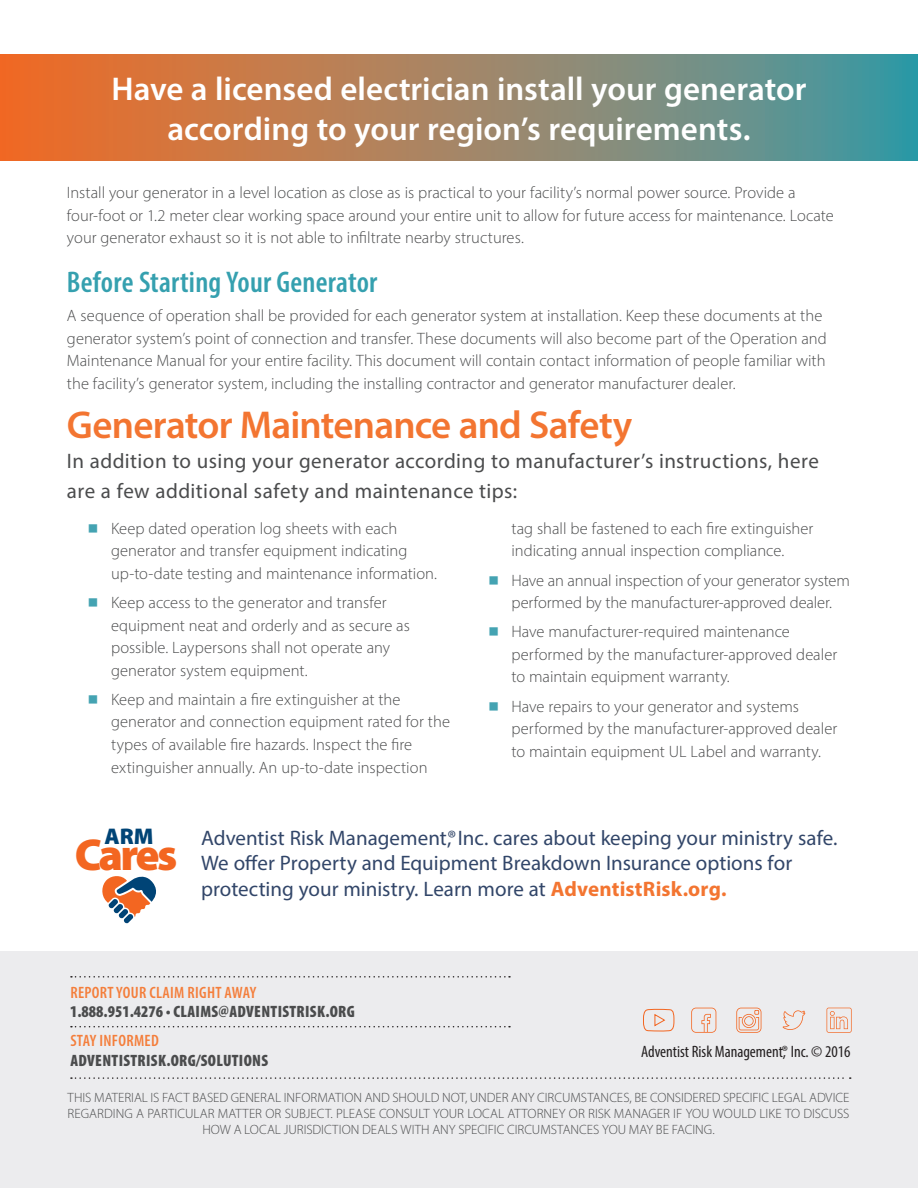
<style>
.page{position:relative;width:918px;height:1188px;background:#fff}
.page>*{position:absolute;margin:0;border:0;box-sizing:border-box;transform-origin:0 0}
.t1{font:900 44.85px "Myriad Pro";letter-spacing:-.065em;color:#f36621}
.t2{font:600 39px "Myriad Pro";letter-spacing:-.02em;color:#f37531}
.t3{font:600 33px/39.8px "Myriad Pro";color:#fff;text-align:center}
.t4{font:600 condensed 30px "Myriad Pro";letter-spacing:.005em;color:#35a0af}
.t5{font:900 22.8px "Myriad Pro";color:#004476}
.t6{font:21px/25.5px "Myriad Pro";color:#324669}
.t7{font:21px/30px "Myriad Pro";letter-spacing:.02em;color:#4b4c4d}
.t8{font:300 16.5px/22.5px "Myriad Pro";color:#4b4c4d}
.t9{font:900 condensed 16.5px "Myriad Pro";letter-spacing:.02em;color:#4b4c4d}
.t10{font:600 condensed 16.5px "Myriad Pro";letter-spacing:.02em;color:#f47e3b}
.t11{font:condensed 16.5px "Myriad Pro";color:#231f20}
.t12{font:300 13.5px/16.2px "Myriad Pro";color:#4b4c4d;text-align:center}
.s1{font-family:"Universal Std Newswith Comm Pi";font-weight:400;color:#44a3b2}
.s2{font-weight:700;color:#f37531}
</style>
<div class="page">
<svg style="left:0;top:54px;width:918px;height:107px;background:#9e8465"></svg>
<div style="left:0;top:951px;width:918px;height:237px;background:#ececee"></div>
<svg style="left:71px;top:976px;width:439px;height:2px"></svg>
<svg style="left:71px;top:1026px;width:439px;height:1px"></svg>
<svg style="left:71px;top:1077px;width:780px;height:2px"></svg>
<svg style="left:102px;top:876px;width:54px;height:48px"></svg>
<svg style="left:736px;top:1008px;width:25px;height:25px"></svg>
<svg style="left:783px;top:1010px;width:22px;height:20px"></svg>
<svg style="left:691px;top:1008px;width:25px;height:25px"></svg>
<svg style="left:827px;top:1008px;width:25px;height:25px"></svg>
<svg style="left:643px;top:1008px;width:32px;height:24px"></svg>
<h3 class="t3" style="left:112px;top:68px;width:697px">Have a licensed electrician install your generator according to your region’s requirements.</h3>
<p class="t8" style="left:67px;top:181px;width:768px">Install your generator in a level location as close as is practical to your facility’s normal power source. Provide a four-foot or 1.2 meter clear working space around your entire unit to allow for future access for maintenance. Locate your generator exhaust so it is not able to infiltrate nearby structures.</p>
<h3 class="t4" style="left:67px;top:264px;width:312px">Before Starting Your Generator</h3>
<p class="t8" style="left:67px;top:304px;width:761px">A sequence of operation shall be provided for each generator system at installation. Keep these documents at the generator system’s point of connection and transfer. These documents will also become part of the Operation and Maintenance Manual for your entire facility. This document will contain contact information of people familiar with the facility’s generator system, including the installing contractor and generator manufacturer dealer.</p>
<h2 class="t2" style="left:67px;top:400px;width:567px">Generator Maintenance and Safety</h2>
<p class="t7" style="left:67px;top:445px;width:753px">In addition to using your generator according to manufacturer’s instructions, here are a few additional safety and maintenance tips:</p>
<p class="t8" style="left:111px;top:517px;width:328px;text-indent:-23px"><span class="s1">◾</span> Keep dated operation log sheets with each generator and transfer equipment indicating up-to-date testing and maintenance information.</p>
<p class="t8" style="left:111px;top:591px;width:300px;text-indent:-23px"><span class="s1">◾</span> Keep access to the generator and transfer equipment neat and orderly and as secure as possible. Laypersons shall not operate any generator system equipment.</p>
<p class="t8" style="left:111px;top:688px;width:341px;text-indent:-23px"><span class="s1">◾</span> Keep and maintain a fire extinguisher at the generator and connection equipment rated for the types of available fire hazards. Inspect the fire extinguisher annually. An up-to-date inspection</p>
<p class="t8" style="left:512px;top:517px;width:303px">tag shall be fastened to each fire extinguisher indicating annual inspection compliance.</p>
<p class="t8" style="left:489px;top:569px;width:363px;text-align:center"><span class="s1">◾</span> Have an annual inspection of your generator system performed by the manufacturer-approved dealer.</p>
<p class="t8" style="left:512px;top:621px;width:327px;text-indent:-23px"><span class="s1">◾</span> Have manufacturer-required maintenance performed by the manufacturer-approved dealer to maintain equipment warranty.</p>
<p class="t8" style="left:512px;top:695px;width:327px;text-indent:-23px"><span class="s1">◾</span> Have repairs to your generator and systems performed by the manufacturer-approved dealer to maintain equipment UL Label and warranty.</p>
<h3 class="t5" style="left:104px;top:821px;width:51px">ARM</h3>
<h1 class="t1" style="left:75px;top:825px;width:104px">Cares</h1>
<p class="t6" style="left:201px;top:825px;width:638px">Adventist Risk Management,® Inc. cares about keeping your ministry safe.<br>We offer Property and Equipment Breakdown Insurance options for protecting your ministry. Learn more at <span class="s2">AdventistRisk.org.</span></p>
<p class="t10" style="left:70px;top:982px;width:187px">REPORT YOUR CLAIM RIGHT AWAY</p>
<p class="t9" style="left:70px;top:1001px;width:286px">1.888.951.4276 • CLAIMS@ADVENTISTRISK.ORG</p>
<p class="t10" style="left:70px;top:1031px;width:90px">STAY INFORMED</p>
<p class="t9" style="left:70px;top:1050px;width:199px">ADVENTISTRISK.ORG/SOLUTIONS</p>
<p class="t11" style="left:641px;top:1042px;width:211px">Adventist Risk Management,® Inc. © 2016</p>
<p class="t12" style="left:68px;top:1089px;width:783px">THIS MATERIAL IS FACT BASED GENERAL INFORMATION AND SHOULD NOT, UNDER ANY CIRCUMSTANCES, BE CONSIDERED SPECIFIC LEGAL ADVICE<br>REGARDING A PARTICULAR MATTER OR SUBJECT. PLEASE CONSULT YOUR LOCAL ATTORNEY OR RISK MANAGER IF YOU WOULD LIKE TO DISCUSS<br>HOW A LOCAL JURISDICTION DEALS WITH ANY SPECIFIC CIRCUMSTANCES YOU MAY BE FACING.</p>
</div>
